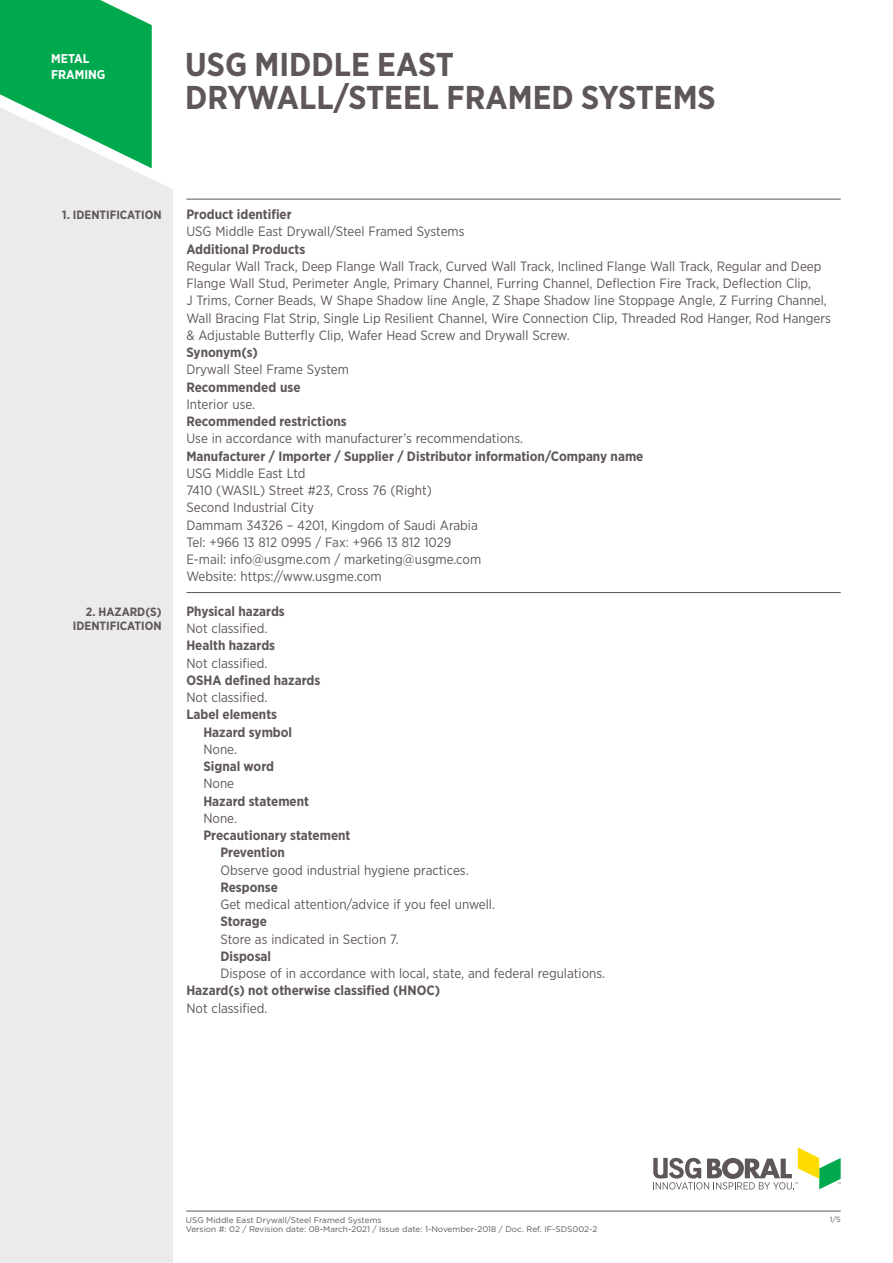
<style>
.page{position:relative;width:893px;height:1263px;background:#fff}
.page>*{position:absolute;margin:0;border:0;box-sizing:border-box;transform-origin:0 0}
.t1{font:700 33px "Gotham Narrow";color:#5f565c}
.Helvetica_light_10pt{font:13.5px/17.2px "Gotham Narrow";color:#5f565c}
.Helvetica_light_10pt-2{font:700 13.5px "Gotham Narrow";color:#5f565c}
.t2{font:700 12.75px "Gotham Narrow";color:#fff}
.Helvetica_light_10pt-3{font:700 12px/14.4px "Gotham Narrow";color:#5f565c;text-align:right}
.t3{font:8.25px "Gotham";color:#5f565c}
.t4{font:7.5px "Gotham";color:#5f565c}
</style>
<div class="page">
<svg style="left:653px;top:1147px;width:188px;height:42px"></svg>
<div style="left:0;top:168px;width:173px;height:1095px;background:#ebeaec"></div>
<hr style="left:186px;top:199px;width:655px;height:1px;background:#5f565c">
<hr style="left:186px;top:592px;width:655px;height:1px;background:#5f565c">
<svg style="left:0;top:0;width:152px;height:168px;background:#3bba76"></svg>
<hr style="left:186px;top:1211px;width:655px;height:1px;background:#5f565c">
<p class="t2" style="left:51px;top:51px;width:40px">METAL</p>
<p class="t2" style="left:51px;top:66px;width:56px">FRAMING</p>
<p class="t1" style="left:185px;top:43px;width:270px">USG MIDDLE EAST</p>
<p class="t1" style="left:185px;top:76px;width:532px">DRYWALL/STEEL FRAMED SYSTEMS</p>
<p class="Helvetica_light_10pt-3" style="left:62px;top:207px;width:101px">1. IDENTIFICATION</p>
<p class="Helvetica_light_10pt-3" style="left:73px;top:604px;width:90px">2. HAZARD(S)<br>IDENTIFICATION</p>
<p class="Helvetica_light_10pt-2" style="left:186px;top:206px;width:107px">Product identifier</p>
<p class="Helvetica_light_10pt" style="left:186px;top:223px;width:280px">USG Middle East Drywall/Steel Framed Systems</p>
<p class="Helvetica_light_10pt-2" style="left:186px;top:240px;width:120px">Additional Products</p>
<p class="Helvetica_light_10pt" style="left:186px;top:257px;width:637px">Regular Wall Track, Deep Flange Wall Track, Curved Wall Track, Inclined Flange Wall Track, Regular and Deep<br>Flange Wall Stud, Perimeter Angle, Primary Channel, Furring Channel, Deflection Fire Track, Deflection Clip,</p>
<p class="Helvetica_light_10pt" style="left:186px;top:292px;width:642px">J Trims, Corner Beads, W Shape Shadow line Angle, Z Shape Shadow line Stoppage Angle, Z Furring Channel,</p>
<p class="Helvetica_light_10pt" style="left:186px;top:309px;width:646px">Wall Bracing Flat Strip, Single Lip Resilient Channel, Wire Connection Clip, Threaded Rod Hanger, Rod Hangers &amp; Adjustable Butterfly Clip, Wafer Head Screw and Drywall Screw.</p>
<p class="Helvetica_light_10pt-2" style="left:186px;top:344px;width:73px">Synonym(s)</p>
<p class="Helvetica_light_10pt" style="left:186px;top:361px;width:164px">Drywall Steel Frame System</p>
<p class="Helvetica_light_10pt-2" style="left:186px;top:378px;width:116px">Recommended use</p>
<p class="Helvetica_light_10pt" style="left:186px;top:395px;width:70px">Interior use.</p>
<p class="Helvetica_light_10pt-2" style="left:186px;top:413px;width:162px">Recommended restrictions</p>
<p class="Helvetica_light_10pt" style="left:186px;top:430px;width:338px">Use in accordance with manufacturer’s recommendations.</p>
<p class="Helvetica_light_10pt-2" style="left:186px;top:447px;width:459px">Manufacturer / Importer / Supplier / Distributor information/Company name</p>
<p class="Helvetica_light_10pt" style="left:186px;top:464px;width:121px">USG Middle East Ltd</p>
<p class="Helvetica_light_10pt" style="left:186px;top:482px;width:247px">7410 (WASIL) Street #23, Cross 76 (Right)</p>
<p class="Helvetica_light_10pt" style="left:186px;top:499px;width:129px">Second Industrial City</p>
<p class="Helvetica_light_10pt" style="left:186px;top:516px;width:293px">Dammam 34326 – 4201, Kingdom of Saudi Arabia</p>
<p class="Helvetica_light_10pt" style="left:186px;top:533px;width:267px">Tel: +966 13 812 0995 / Fax: +966 13 812 1029</p>
<p class="Helvetica_light_10pt" style="left:186px;top:551px;width:296px">E-mail: info@usgme.com / marketing@usgme.com</p>
<p class="Helvetica_light_10pt" style="left:186px;top:568px;width:197px">Website: https://www.usgme.com</p>
<p class="Helvetica_light_10pt-2" style="left:186px;top:602px;width:100px">Physical hazards</p>
<p class="Helvetica_light_10pt" style="left:186px;top:619px;width:83px">Not classified.</p>
<p class="Helvetica_light_10pt-2" style="left:186px;top:637px;width:90px">Health hazards</p>
<p class="Helvetica_light_10pt" style="left:186px;top:654px;width:83px">Not classified.</p>
<p class="Helvetica_light_10pt-2" style="left:186px;top:671px;width:136px">OSHA defined hazards</p>
<p class="Helvetica_light_10pt" style="left:186px;top:688px;width:83px">Not classified.</p>
<p class="Helvetica_light_10pt-2" style="left:186px;top:706px;width:92px">Label elements</p>
<p class="Helvetica_light_10pt-2" style="left:203px;top:723px;width:90px">Hazard symbol</p>
<p class="Helvetica_light_10pt" style="left:203px;top:740px;width:35px">None.</p>
<p class="Helvetica_light_10pt-2" style="left:203px;top:758px;width:72px">Signal word</p>
<p class="Helvetica_light_10pt" style="left:203px;top:775px;width:32px">None</p>
<p class="Helvetica_light_10pt-2" style="left:203px;top:792px;width:107px">Hazard statement</p>
<p class="Helvetica_light_10pt" style="left:203px;top:809px;width:35px">None.</p>
<p class="Helvetica_light_10pt-2" style="left:203px;top:827px;width:149px">Precautionary statement</p>
<p class="Helvetica_light_10pt-2" style="left:220px;top:844px;width:66px">Prevention</p>
<p class="Helvetica_light_10pt" style="left:220px;top:861px;width:250px">Observe good industrial hygiene practices.</p>
<p class="Helvetica_light_10pt-2" style="left:220px;top:878px;width:59px">Response</p>
<p class="Helvetica_light_10pt" style="left:220px;top:895px;width:276px">Get medical attention/advice if you feel unwell.</p>
<p class="Helvetica_light_10pt-2" style="left:220px;top:913px;width:48px">Storage</p>
<p class="Helvetica_light_10pt" style="left:220px;top:930px;width:180px">Store as indicated in Section 7.</p>
<p class="Helvetica_light_10pt-2" style="left:220px;top:947px;width:52px">Disposal</p>
<p class="Helvetica_light_10pt" style="left:220px;top:964px;width:386px">Dispose of in accordance with local, state, and federal regulations.</p>
<p class="Helvetica_light_10pt-2" style="left:186px;top:982px;width:255px">Hazard(s) not otherwise classified (HNOC)</p>
<p class="Helvetica_light_10pt" style="left:186px;top:999px;width:83px">Not classified.</p>
<p class="t3" style="left:186px;top:1214px;width:197px">USG Middle East Drywall/Steel Framed Systems</p>
<p class="t4" style="left:830px;top:1214px;width:12px">1/5</p>
<p class="t3" style="left:186px;top:1224px;width:413px">Version #: 02 / Revision date: 08-March-2021 / Issue date: 1-November-2018 / Doc. Ref. IF-SDS002-2</p>
</div>
